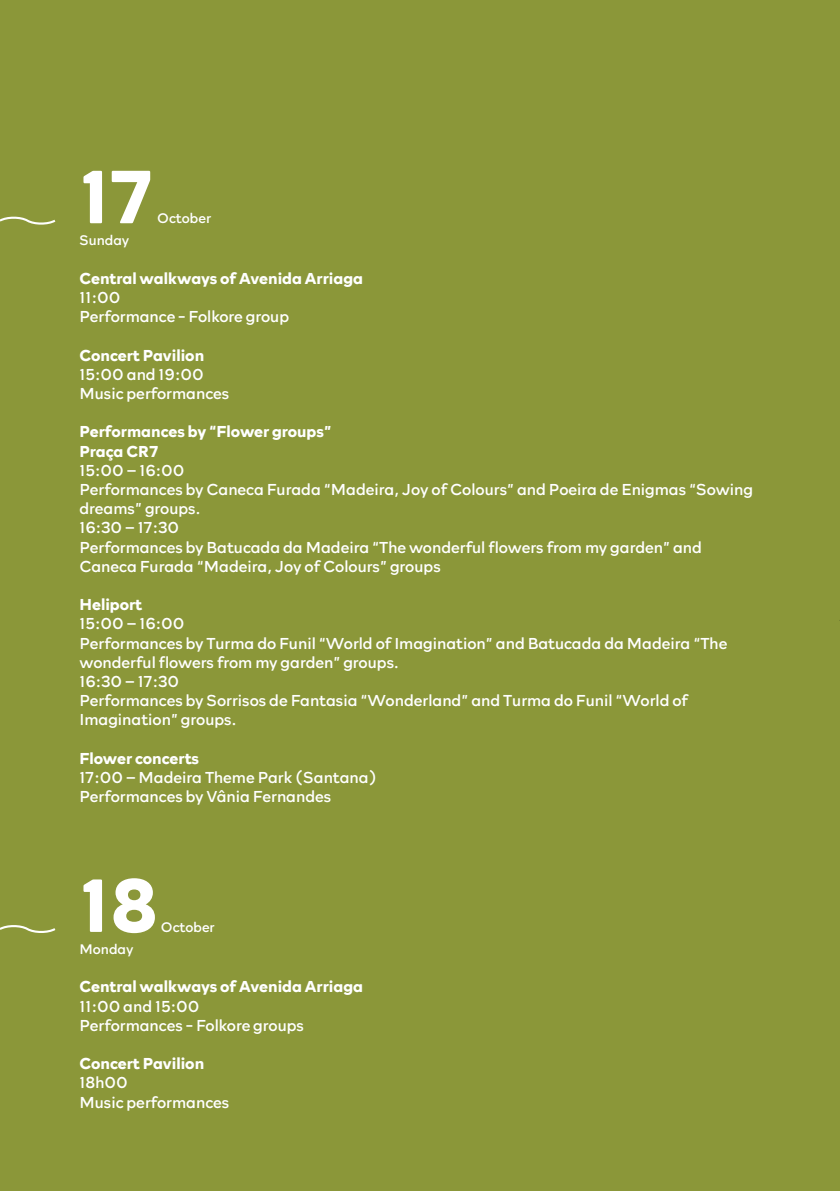
<style>
.page{position:relative;width:840px;height:1191px;background:#fff}
.page>*{position:absolute;margin:0;border:0;box-sizing:border-box;transform-origin:0 0}
.t1{font:700 76px "Rockford Sans";color:#fff}
.t2{font:16px/19.2px "Rockford Sans";color:#fff}
.t3{font:700 16px/19.2px "Rockford Sans";color:#fff}
.t4{font:14px "Rockford Sans";color:#fff}
</style>
<div class="page">
<div style="left:0;top:0;width:839px;height:1191px;background:#8b9739"></div>
<svg style="left:0;top:217px;width:56px;height:8px"></svg>
<svg style="left:0;top:925px;width:56px;height:8px"></svg>
<h1 class="t1" style="left:79px;top:140px;width:76px">17</h1>
<p class="t4" style="left:157px;top:208px;width:55px">October</p>
<p class="t4" style="left:79px;top:230px;width:51px">Sunday</p>
<p class="t3" style="left:79px;top:267px;width:285px">Central walkways of Avenida Arriaga</p>
<p class="t2" style="left:79px;top:287px;width:211px">11:00<br>Performance - Folkore group</p>
<p class="t3" style="left:79px;top:344px;width:126px">Concert Pavilion</p>
<p class="t2" style="left:79px;top:363px;width:151px">15:00 and 19:00<br>Music performances</p>
<p class="t3" style="left:79px;top:421px;width:253px">Performances by “Flower groups”<br>Praça CR7</p>
<p class="t2" style="left:79px;top:459px;width:674px">15:00 – 16:00<br>Performances by Caneca Furada “Madeira, Joy of Colours” and Poeira de Enigmas “Sowing dreams” groups.<br>16:30 – 17:30<br>Performances by Batucada da Madeira “The wonderful flowers from my garden” and Caneca Furada “Madeira, Joy of Colours” groups</p>
<p class="t3" style="left:79px;top:594px;width:64px">Heliport</p>
<p class="t2" style="left:79px;top:613px;width:649px">15:00 – 16:00<br>Performances by Turma do Funil “World of Imagination” and Batucada da Madeira “The wonderful flowers from my garden” groups.<br>16:30 – 17:30<br>Performances by Sorrisos de Fantasia “Wonderland” and Turma do Funil “World of Imagination” groups.</p>
<p class="t3" style="left:79px;top:747px;width:121px">Flower concerts</p>
<p class="t2" style="left:79px;top:767px;width:299px">17:00 – Madeira Theme Park (Santana)<br>Performances by Vânia Fernandes</p>
<h1 class="t1" style="left:79px;top:849px;width:80px">18</h1>
<p class="t4" style="left:161px;top:916px;width:55px">October</p>
<p class="t4" style="left:79px;top:938px;width:55px">Monday</p>
<p class="t3" style="left:79px;top:976px;width:285px">Central walkways of Avenida Arriaga</p>
<p class="t2" style="left:79px;top:995px;width:226px">11:00 and 15:00<br>Performances - Folkore groups</p>
<p class="t3" style="left:79px;top:1053px;width:126px">Concert Pavilion</p>
<p class="t2" style="left:79px;top:1072px;width:151px">18h00<br>Music performances</p>
</div>
